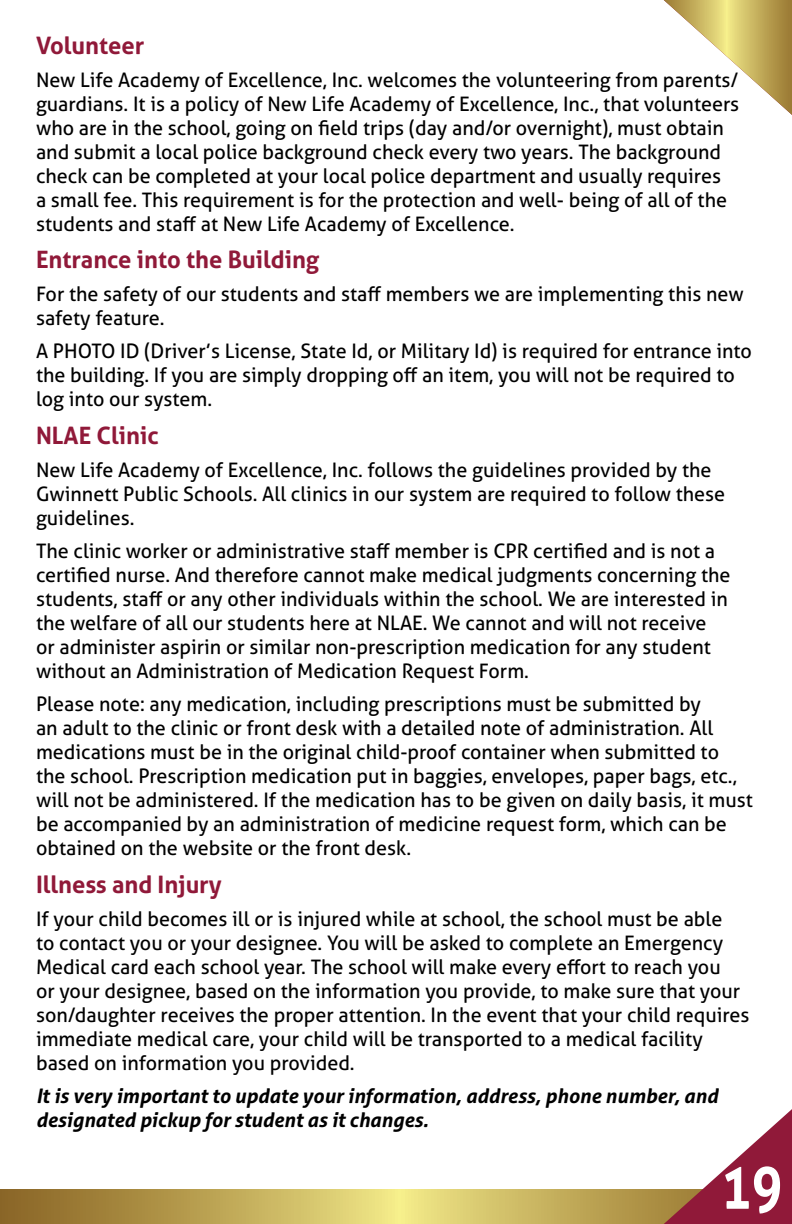
<style>
.page{position:relative;width:792px;height:1224px;background:#fff}
.page>*{position:absolute;margin:0;border:0;box-sizing:border-box;transform-origin:0 0}
.t1{font:700 64px "Aller";color:#fff;scale:.8 1}
.t2{font:700 24px "Aller";color:#901939}
.t3{font:20px/24px "Aller";color:#000}
.t4{font:italic 700 20px/24px "Aller";color:#000}
</style>
<div class="page">
<svg style="left:0;top:1190px;width:644px;height:34px;background:#c2ac5a"></svg>
<svg style="left:644px;top:1109px;width:148px;height:115px"></svg>
<svg style="left:664px;top:0;width:128px;height:115px"></svg>
<p class="t2" style="left:36px;top:30px;width:110px">Volunteer</p>
<p class="t3" style="left:36px;top:68px;width:705px">New Life Academy of Excellence, Inc. welcomes the volunteering from parents/ guardians. It is a policy of New Life Academy of Excellence, Inc., that volunteers who are in the school, going on field trips (day and/or overnight), must obtain and submit a local police background check every two years. The background check can be completed at your local police department and usually requires<br>a small fee. This requirement is for the protection and well- being of all of the students and staff at New Life Academy of Excellence.</p>
<p class="t2" style="left:36px;top:245px;width:285px">Entrance into the Building</p>
<p class="t3" style="left:36px;top:282px;width:709px">For the safety of our students and staff members we are implementing this new safety feature.</p>
<p class="t3" style="left:36px;top:339px;width:718px">A PHOTO ID (Driver’s License, State Id, or Military Id) is required for entrance into the building. If you are simply dropping off an item, you will not be required to log into our system.</p>
<p class="t2" style="left:36px;top:421px;width:124px">NLAE Clinic</p>
<p class="t3" style="left:36px;top:458px;width:691px">New Life Academy of Excellence, Inc. follows the guidelines provided by the<br>Gwinnett Public Schools. All clinics in our system are required to follow these guidelines.</p>
<p class="t3" style="left:36px;top:539px;width:696px">The clinic worker or administrative staff member is CPR certified and is not a certified nurse. And therefore cannot make medical judgments concerning the students, staff or any other individuals within the school. We are interested in the welfare of all our students here at NLAE. We cannot and will not receive<br>or administer aspirin or similar non-prescription medication for any student without an Administration of Medication Request Form.</p>
<p class="t3" style="left:36px;top:692px;width:718px">Please note: any medication, including prescriptions must be submitted by<br>an adult to the clinic or front desk with a detailed note of administration. All medications must be in the original child-proof container when submitted to the school. Prescription medication put in baggies, envelopes, paper bags, etc., will not be administered. If the medication has to be given on daily basis, it must be accompanied by an administration of medicine request form, which can be obtained on the website or the front desk.</p>
<p class="t2" style="left:36px;top:870px;width:187px">Illness and Injury</p>
<p class="t3" style="left:36px;top:907px;width:715px">If your child becomes ill or is injured while at school, the school must be able<br>to contact you or your designee. You will be asked to complete an Emergency Medical card each school year. The school will make every effort to reach you<br>or your designee, based on the information you provide, to make sure that your son/daughter receives the proper attention. In the event that your child requires immediate medical care, your child will be transported to a medical facility based on information you provided.</p>
<p class="t4" style="left:36px;top:1084px;width:684px">It is very important to update your information, address, phone number, and designated pickup for student as it changes.</p>
<h1 class="t1" style="left:721px;top:1147px;width:78px">19</h1>
</div>
